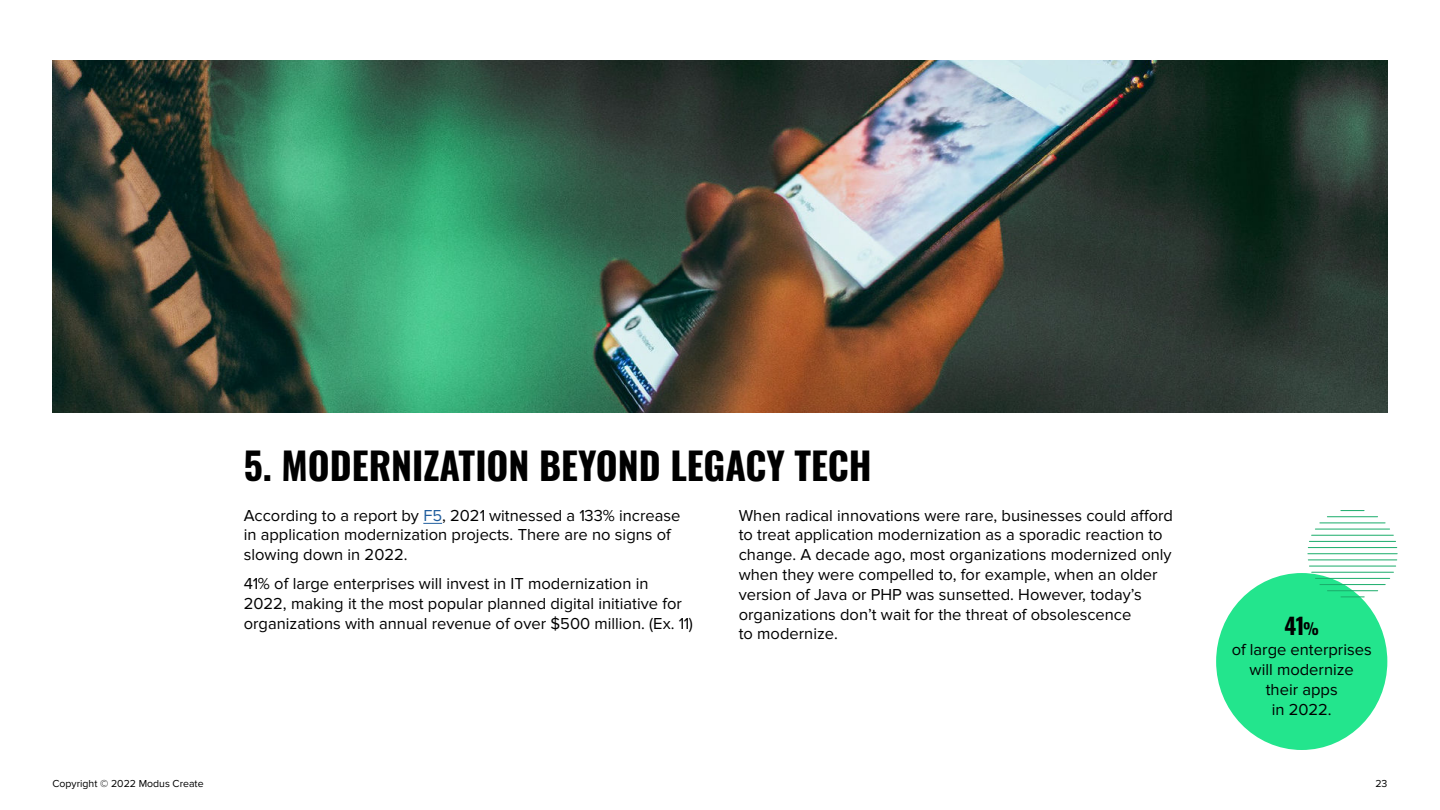
<style>
.page{position:relative;width:1440px;height:810px;background:#fff}
.page>*{position:absolute;margin:0;border:0;box-sizing:border-box;transform-origin:0 0}
.t1{font:700 37.5px "Oswald";color:#000}
.t2{font:700 22.5px "Oswald";color:#000}
.t3{font:16.5px/19.8px "Proxima Nova";color:#000}
.t4{font:10.5px "Proxima Nova";color:#000}
.s1{color:#215e9e}
.s2{font-size:15.75px}
</style>
<div class="page">
<svg style="left:423px;top:523px;width:19px;height:1px"></svg>
<img style="left:52px;top:60px;width:1336px;height:352px">
<div style="left:1216px;top:573px;width:171px;height:177px;background:#23e58d;border-radius:50%"></div>
<hr style="left:1308px;top:553px;width:89px;height:1px;background:#1aac6a">
<hr style="left:1315px;top:529px;width:75px;height:1px;background:#1aac6a">
<hr style="left:1315px;top:578px;width:75px;height:1px;background:#1aac6a">
<hr style="left:1308px;top:547px;width:89px;height:1px;background:#1aac6a">
<hr style="left:1308px;top:560px;width:89px;height:1px;background:#1aac6a">
<hr style="left:1320px;top:523px;width:65px;height:1px;background:#1aac6a">
<hr style="left:1320px;top:584px;width:65px;height:1px;background:#1aac6a">
<hr style="left:1309px;top:541px;width:87px;height:1px;background:#1aac6a">
<hr style="left:1309px;top:566px;width:87px;height:1px;background:#1aac6a">
<hr style="left:1327px;top:516px;width:51px;height:1px;background:#1aac6a">
<hr style="left:1327px;top:590px;width:51px;height:1px;background:#1aac6a">
<hr style="left:1312px;top:535px;width:81px;height:1px;background:#1aac6a">
<hr style="left:1312px;top:572px;width:81px;height:1px;background:#1aac6a">
<svg style="left:1341px;top:510px;width:23px;height:1px"></svg>
<svg style="left:1341px;top:597px;width:23px;height:1px"></svg>
<svg style="left:1018px;top:60px;width:40px;height:29px"></svg>
<h1 class="t1" style="left:244px;top:446px;width:630px">5. MODERNIZATION BEYOND LEGACY TECH</h1>
<p class="t3" style="left:739px;top:506px;width:436px">When radical innovations were rare, businesses could afford to treat application modernization as a sporadic reaction to change. A decade ago, most organizations modernized only when they were compelled to, for example, when an older version of Java or PHP was sunsetted. However, today’s organizations don’t wait for the threat of obsolescence<br>to modernize.</p>
<p class="t3" style="left:244px;top:506px;width:438px">According to a report by <span class="s1">F5</span>, 2021 witnessed a 133% increase in application modernization projects. There are no signs of slowing down in 2022.</p>
<p class="t3" style="left:244px;top:574px;width:451px">41% of large enterprises will invest in IT modernization in<br>2022, making it the most popular planned digital initiative for organizations with annual revenue of over $500 million. (Ex. 11)</p>
<h2 class="t2" style="left:1284px;top:614px;width:36px">41<span class="s2">%</span></h2>
<p class="t3" style="left:1232px;top:641px;width:141px;text-align:center">of large enterprises will modernize their apps<br>in 2022.</p>
<p class="t4" style="left:52px;top:779px;width:153px">Copyright © 2022 Modus Create</p>
<p class="t4" style="left:1375px;top:779px;width:14px">23</p>
</div>
